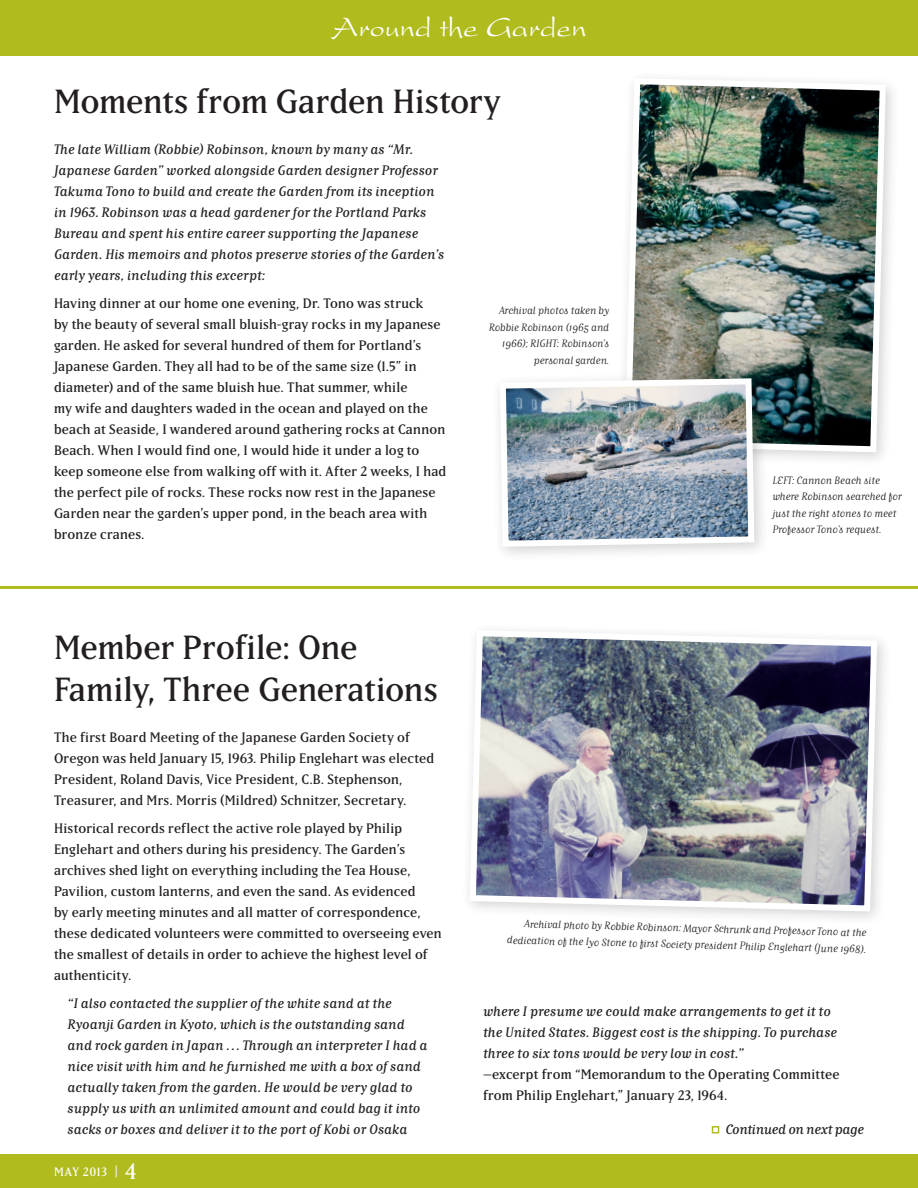
<style>
.page{position:relative;width:918px;height:1188px;background:#fff}
.page>*{position:absolute;margin:0;border:0;box-sizing:border-box;transform-origin:0 0}
.Span_Article_Headlin{font:33px/42px "Matrix IIOT";letter-spacing:-.005em;color:#231f20}
.t1{font:30px "Present LT Std";color:#fff}
.Body_Copy{font:13.5px/21px "Matrix IIOT";letter-spacing:.01em;color:#231f20}
.Feature_Story_Quote{font:italic 13.5px/21px "Matrix IIOT";letter-spacing:.01em;color:#231f20}
.Body_Copy-2{font:italic 13.5px/21px "Matrix IIOT";letter-spacing:.01em;color:#231f20}
.Body_Copy-3{font:italic 13.5px "Matrix IIOT";letter-spacing:-.015em;color:#231f20}
.t2{font:12px "Matrix IIOT";color:#fff}
.Captions{font:10.5px/16.5px "Matrix II Script OT";color:#231f20;text-align:right}
.s1{font-style:normal}
.s2{font-size:13.5px}
.s3{font-size:22.5px}
</style>
<div class="page">
<div style="left:0;top:1154px;width:918px;height:34px;background:#b0bb1d"></div>
<img style="left:625px;top:78px;width:264px;height:377px">
<div style="left:0;top:0;width:918px;height:55px;background:#b0bb1d"></div>
<img style="left:469px;top:630px;width:411px;height:285px">
<hr style="left:0;top:586px;width:918px;height:3px;background:#b0bb1d">
<div style="left:712px;top:1126px;width:7px;height:8px;border:2px solid #b0bb1d"></div>
<div style="left:491px;top:370px;width:278px;height:192px;background:#231f20;opacity:.2"></div>
<img style="left:497px;top:375px;width:260px;height:175px">
<p class="t1" style="left:331px;top:11px;width:257px">Around the Garden</p>
<p class="Span_Article_Headlin" style="left:54px;top:79px;width:448px">Moments from Garden History</p>
<p class="Body_Copy-2" style="left:54px;top:138px;width:392px">The late William (Robbie) Robinson, known by many as “Mr.<br>Japanese Garden” worked alongside Garden designer Professor Takuma Tono to build and create the Garden from its inception in 1963. Robinson was a head gardener for the Portland Parks Bureau and spent his entire career supporting the Japanese Garden. His memoirs and photos preserve stories of the Garden’s early years, including this excerpt:</p>
<p class="Body_Copy" style="left:54px;top:292px;width:394px">Having dinner at our home one evening, Dr. Tono was struck<br>by the beauty of several small bluish-gray rocks in my Japanese garden. He asked for several hundred of them for Portland’s Japanese Garden. They all had to be of the same size (1.5” in diameter) and of the same bluish hue. That summer, while<br>my wife and daughters waded in the ocean and played on the beach at Seaside, I wandered around gathering rocks at Cannon Beach. When I would find one, I would hide it under a log to keep someone else from walking off with it. After 2 weeks, I had the perfect pile of rocks. These rocks now rest in the Japanese Garden near the garden’s upper pond, in the beach area with bronze cranes.</p>
<p class="Captions" style="left:489px;top:302px;width:122px">Archival photos taken by<br>Robbie Robinson (1965 and<br>1966); RIGHT: Robinson’s personal garden.</p>
<p class="Captions" style="left:773px;top:471px;width:131px;text-align:left">LEFT: Cannon Beach site where Robinson searched for just the right stones to meet<br>Professor Tono’s request.</p>
<p class="Span_Article_Headlin" style="left:54px;top:626px;width:385px">Member Profile: One<br>Family, Three Generations</p>
<p class="Body_Copy" style="left:54px;top:727px;width:382px">The first Board Meeting of the Japanese Garden Society of Oregon was held January 15, 1963. Philip Englehart was elected President, Roland Davis, Vice President, C.B. Stephenson, Treasurer, and Mrs. Morris (Mildred) Schnitzer, Secretary.</p>
<p class="Body_Copy" style="left:54px;top:818px;width:389px">Historical records reflect the active role played by Philip Englehart and others during his presidency. The Garden’s archives shed light on everything including the Tea House, Pavilion, custom lanterns, and even the sand. As evidenced<br>by early meeting minutes and all matter of correspondence, these dedicated volunteers were committed to overseeing even the smallest of details in order to achieve the highest level of authenticity.</p>
<p class="Feature_Story_Quote" style="left:68px;top:992px;width:361px">“I also contacted the supplier of the white sand at the Ryoanji Garden in Kyoto, which is the outstanding sand and rock garden in Japan .. . Through an interpreter I had a nice visit with him and he furnished me with a box of sand actually taken from the garden. He would be very glad to supply us with an unlimited amount and could bag it into sacks or boxes and deliver it to the port of Kobi or Osaka</p>
<p class="Feature_Story_Quote" style="left:483px;top:1000px;width:358px">where I presume we could make arrangements to get it to the United States. Biggest cost is the shipping. To purchase three to six tons would be very low in cost.”<br><span class="s1">–excerpt from “Memorandum to the Operating Committee from Philip Englehart,” January 23, 1964.</span></p>
<p class="Captions" style="left:507px;top:916px;width:361px;rotate:1deg">Archival photo by Robbie Robinson: Mayor Schrunk and Professor Tono at the dedication of the Iyo Stone to fi rst Society president Philip Englehart (June 1968).</p>
<p class="Body_Copy-3" style="left:725px;top:1121px;width:140px">Continued on next page</p>
<p class="t2" style="left:54px;top:1164px;width:84px">MAY 2013 <span class="s2">|</span> <span class="s3">4</span></p>
</div>
